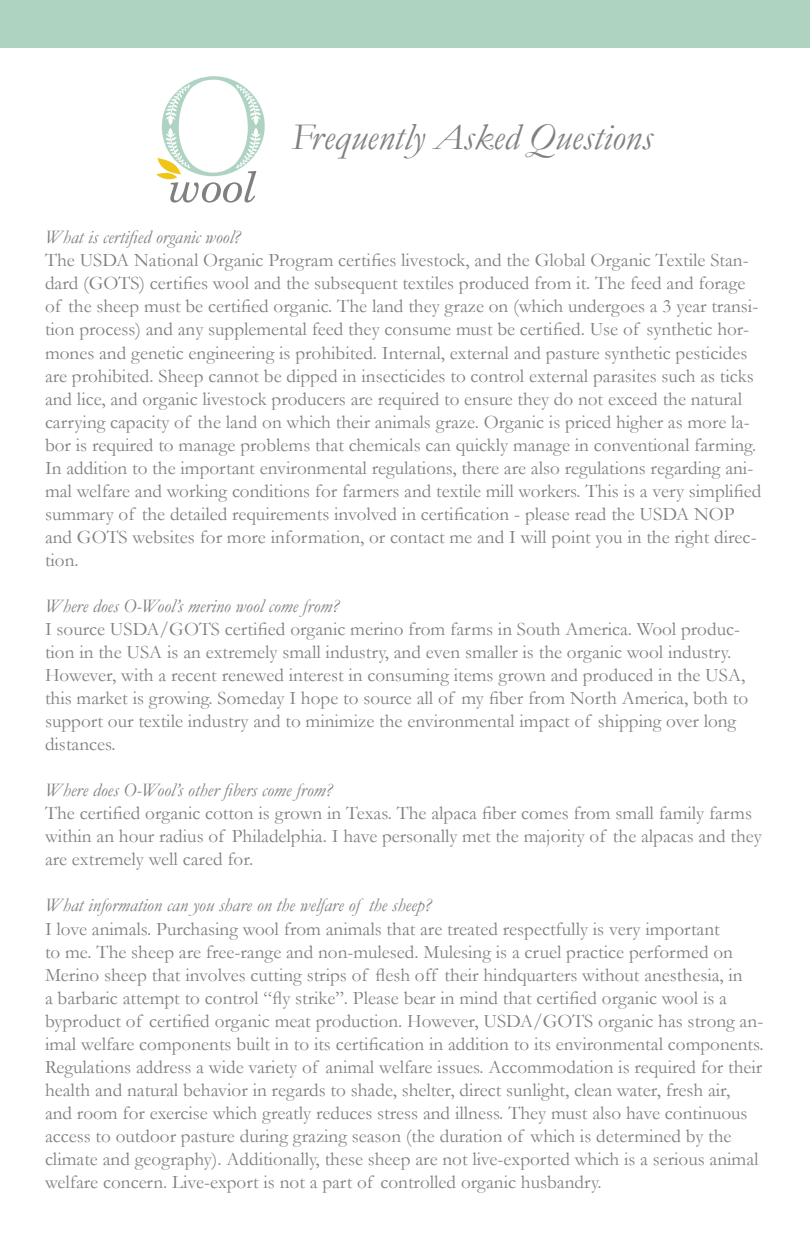
<style>
.page{position:relative;width:810px;height:1242px;background:#fff}
.page>*{position:absolute;margin:0;border:0;box-sizing:border-box;transform-origin:0 0}
.t1{font:italic 38px "Garamond";color:#7f8080}
.t2{font:19.2px/23px "Garamond";color:#7f8080}
.t3{font:italic 19.2px "Garamond";color:#7f8080}
</style>
<div class="page">
<svg style="left:156px;top:76px;width:109px;height:127px"></svg>
<div style="left:0;top:0;width:810px;height:48px;background:#afd3c1"></div>
<p class="t1" style="left:292px;top:114px;width:363px">Frequently Asked Questions</p>
<p class="t3" style="left:45px;top:226px;width:197px">What is certified organic wool?</p>
<p class="t2" style="left:45px;top:249px;width:718px">The USDA National Organic Program certifies livestock, and the Global Organic Textile Stan&shy;dard (GOTS) certifies wool and the subsequent textiles produced from it. The feed and forage of the sheep must be certified organic. The land they graze on (which undergoes a 3 year transi&shy;tion process) and any supplemental feed they consume must be certified. Use of synthetic hor&shy;mones and genetic engineering is prohibited. Internal, external and pasture synthetic pesticides are prohibited. Sheep cannot be dipped in insecticides to control external parasites such as ticks and lice, and organic livestock producers are required to ensure they do not exceed the natural carrying capacity of the land on which their animals graze. Organic is priced higher as more la&shy;bor is required to manage problems that chemicals can quickly manage in conventional farming.<br>In addition to the important environmental regulations, there are also regulations regarding ani&shy;mal welfare and working conditions for farmers and textile mill workers. This is a very simplified summary of the detailed requirements involved in certification - please read the USDA NOP and GOTS websites for more information, or contact me and I will point you in the right direc&shy;tion.</p>
<p class="t3" style="left:45px;top:594px;width:296px">Where does O-Wool’s merino wool come from?</p>
<p class="t2" style="left:45px;top:617px;width:705px">I source USDA/GOTS certified organic merino from farms in South America. Wool produc&shy;tion in the USA is an extremely small industry, and even smaller is the organic wool industry.<br>However, with a recent renewed interest in consuming items grown and produced in the USA, this market is growing. Someday I hope to source all of my fiber from North America, both to support our textile industry and to minimize the environmental impact of shipping over long distances.</p>
<p class="t3" style="left:45px;top:779px;width:289px">Where does O-Wool’s other fibers come from?</p>
<p class="t2" style="left:45px;top:802px;width:718px">The certified organic cotton is grown in Texas. The alpaca fiber comes from small family farms within an hour radius of Philadelphia. I have personally met the majority of the alpacas and they are extremely well cared for.</p>
<p class="t3" style="left:45px;top:894px;width:388px">What information can you share on the welfare of the sheep?</p>
<p class="t2" style="left:45px;top:917px;width:720px">I love animals. Purchasing wool from animals that are treated respectfully is very important<br>to me. The sheep are free-range and non-mulesed. Mulesing is a cruel practice performed on Merino sheep that involves cutting strips of flesh off their hindquarters without anesthesia, in<br>a barbaric attempt to control “fly strike”. Please bear in mind that certified organic wool is a byproduct of certified organic meat production. However, USDA/GOTS organic has strong an&shy;imal welfare components built in to its certification in addition to its environmental components.<br>Regulations address a wide variety of animal welfare issues. Accommodation is required for their health and natural behavior in regards to shade, shelter, direct sunlight, clean water, fresh air,<br>and room for exercise which greatly reduces stress and illness. They must also have continuous access to outdoor pasture during grazing season (the duration of which is determined by the climate and geography). Additionally, these sheep are not live-exported which is a serious animal welfare concern. Live-export is not a part of controlled organic husbandry.</p>
</div>
